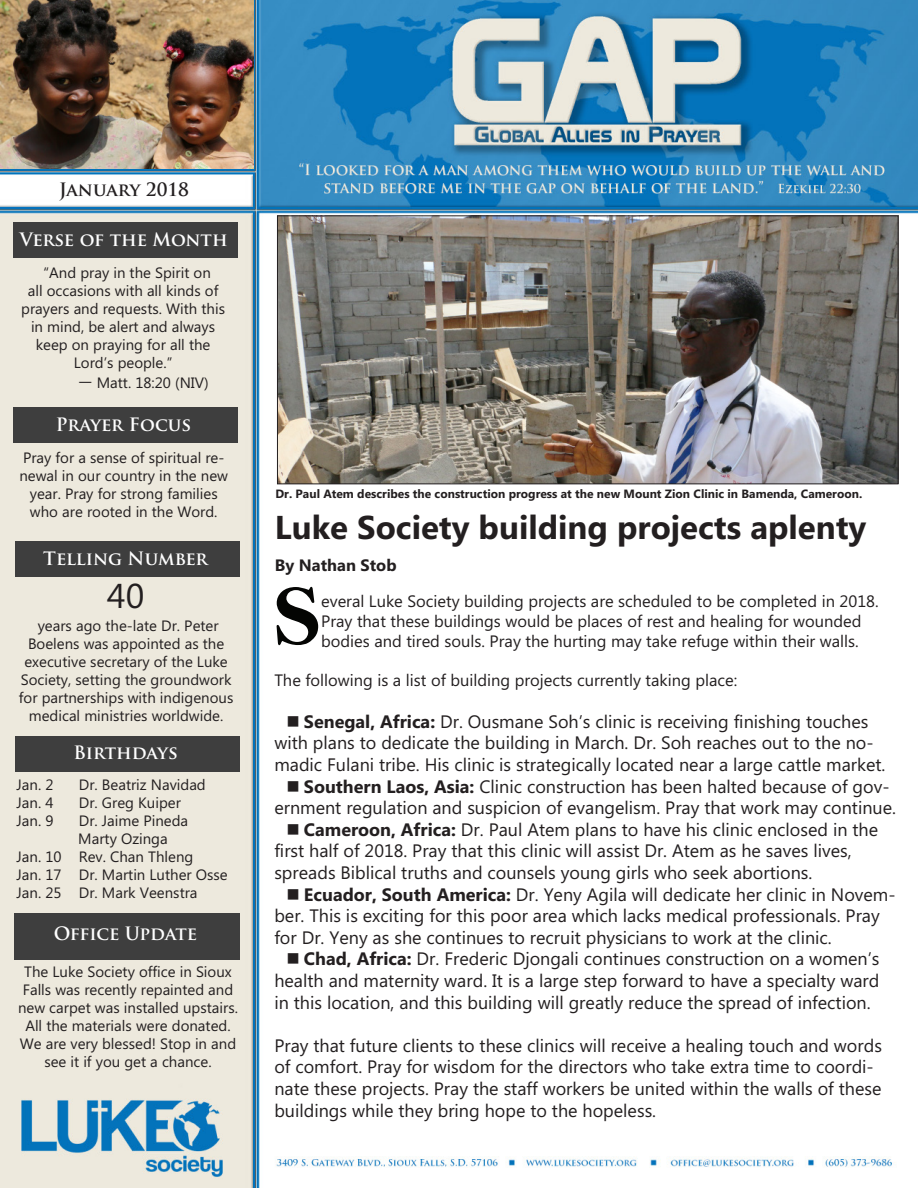
<style>
.page{position:relative;width:918px;height:1188px;background:#fff}
.page>*{position:absolute;margin:0;border:0;box-sizing:border-box;transform-origin:0 0}
.t1{font:87px "Bell MT Bold";color:#040503}
.t2{font:34.5px "Microsoft Phags Pa";color:#231f20}
.t3{font:700 33px "Microsoft Phags Pa";color:#231f20}
.t4{font:18px/21.6px "Microsoft Phags Pa";color:#231f20}
.t5{font:700 18px "Trajan Pro";color:#fff}
.t6{font:700 18px "Trajan Pro";color:#231f20}
.t7{font:16.5px/19.8px "Microsoft Phags Pa";color:#231f20}
.t8{font:700 16.5px "Microsoft Phags Pa";color:#231f20}
.t9{font:15px/18px "Microsoft Phags Pa";color:#231f20;text-align:center}
.t10{font:700 12px "Microsoft Phags Pa";color:#231f20}
.s1{font-size:16.5px}
.s2{font-weight:700}
</style>
<div class="page">
<img style="left:0;top:0;width:918px;height:1188px">
<div style="left:13px;top:222px;width:225px;height:36px;background:#3e3e3e"></div>
<div style="left:13px;top:407px;width:225px;height:36px;background:#3e3e3e"></div>
<div style="left:15px;top:541px;width:225px;height:36px;background:#3e3e3e"></div>
<div style="left:15px;top:736px;width:225px;height:36px;background:#3e3e3e"></div>
<img style="left:279px;top:217px;width:617px;height:265px">
<div style="left:277px;top:215px;width:621px;height:269px;border:1px solid #231f20"></div>
<div style="left:15px;top:914px;width:225px;height:46px;background:#3e3e3e"></div>
<img style="left:0;top:0;width:253px;height:169px">
<p class="t6" style="left:59px;top:178px;width:132px">January 2018</p>
<p class="t5" style="left:20px;top:228px;width:209px">Verse of the Month</p>
<p class="t9" style="left:21px;top:263px;width:205px">“And pray in the Spirit on<br>all occasions with all kinds of prayers and requests. With this in mind, be alert and always keep on praying for all the<br>Lord’s people.”</p>
<p class="t9" style="left:78px;top:373px;width:132px"><span class="s1">―</span> Matt. 18:20 (NIV)</p>
<p class="t5" style="left:56px;top:413px;width:137px">Prayer Focus</p>
<p class="t9" style="left:19px;top:448px;width:210px">Pray for a sense of spiritual re&shy;newal in our country in the new year. Pray for strong families who are rooted in the Word.</p>
<p class="t5" style="left:43px;top:547px;width:166px">Telling Number</p>
<p class="t2" style="left:107px;top:572px;width:39px">40</p>
<p class="t9" style="left:19px;top:616px;width:216px">years ago the-late Dr. Peter<br>Boelens was appointed as the executive secretary of the Luke<br>Society, setting the groundwork for partnerships with indigenous medical ministries worldwide.</p>
<p class="t5" style="left:73px;top:742px;width:106px">Birthdays</p>
<p class="t9" style="left:17px;top:775px;width:38px">Jan. 2</p>
<p class="t9" style="left:79px;top:775px;width:128px">Dr. Beatriz Navidad</p>
<p class="t9" style="left:17px;top:793px;width:38px">Jan. 4</p>
<p class="t9" style="left:79px;top:793px;width:104px">Dr. Greg Kuiper</p>
<p class="t9" style="left:17px;top:811px;width:38px">Jan. 9</p>
<p class="t9" style="left:79px;top:811px;width:111px">Dr. Jaime Pineda</p>
<p class="t9" style="left:78px;top:829px;width:91px">Marty Ozinga</p>
<p class="t9" style="left:17px;top:847px;width:178px">Jan. 10 Rev. Chan Thleng</p>
<p class="t9" style="left:17px;top:865px;width:213px">Jan. 17 Dr. Martin Luther Osse</p>
<p class="t9" style="left:17px;top:883px;width:183px">Jan. 25 Dr. Mark Veenstra</p>
<p class="t5" style="left:54px;top:922px;width:145px">Office Update</p>
<p class="t9" style="left:18px;top:962px;width:221px">The Luke Society office in Sioux<br>Falls was recently repainted and new carpet was installed upstairs.<br>All the materials were donated.<br>We are very blessed! Stop in and see it if you get a chance.</p>
<p class="t10" style="left:275px;top:485px;width:588px">Dr. Paul Atem describes the construction progress at the new Mount Zion Clinic in Bamenda, Cameroon.</p>
<p class="t3" style="left:275px;top:504px;width:593px">Luke Society building projects aplenty</p>
<p class="t8" style="left:275px;top:554px;width:123px">By Nathan Stob</p>
<p class="t7" style="left:321px;top:591px;width:559px">everal Luke Society building projects are scheduled to be completed in 2018.<br>Pray that these buildings would be places of rest and healing for wounded bodies and tired souls. Pray the hurting may take refuge within their walls.</p>
<p class="t7" style="left:274px;top:670px;width:464px">The following is a list of building projects currently taking place:</p>
<p class="t4" style="left:274px;top:710px;width:613px;text-indent:12px">■ <span class="s2">Senegal, Africa:</span> Dr. Ousmane Soh’s clinic is receiving finishing touches with plans to dedicate the building in March. Dr. Soh reaches out to the no&shy;madic Fulani tribe. His clinic is strategically located near a large cattle market.</p>
<p class="t4" style="left:274px;top:775px;width:623px;text-align:center">■ <span class="s2">Southern Laos, Asia:</span> Clinic construction has been halted because of gov&shy;ernment regulation and suspicion of evangelism. Pray that work may continue.</p>
<p class="t4" style="left:274px;top:818px;width:605px;text-indent:12px">■ <span class="s2">Cameroon, Africa:</span> Dr. Paul Atem plans to have his clinic enclosed in the first half of 2018. Pray that this clinic will assist Dr. Atem as he saves lives, spreads Biblical truths and counsels young girls who seek abortions.</p>
<p class="t4" style="left:274px;top:883px;width:623px;text-indent:12px">■ <span class="s2">Ecuador, South America:</span> Dr. Yeny Agila will dedicate her clinic in Novem&shy;ber. This is exciting for this poor area which lacks medical professionals. Pray for Dr. Yeny as she continues to recruit physicians to work at the clinic.</p>
<p class="t4" style="left:274px;top:947px;width:607px;text-align:justify;text-indent:12px">■ <span class="s2">Chad, Africa:</span> Dr. Frederic Djongali continues construction on a women’s health and maternity ward. It is a large step forward to have a specialty ward in this location, and this building will greatly reduce the spread of infection.</p>
<p class="t4" style="left:274px;top:1034px;width:609px">Pray that future clients to these clinics will receive a healing touch and words of comfort. Pray for wisdom for the directors who take extra time to coordi&shy;nate these projects. Pray the staff workers be united within the walls of these buildings while they bring hope to the hopeless.</p>
<p class="t1" style="left:274px;top:565px;width:49px">S</p>
</div>
